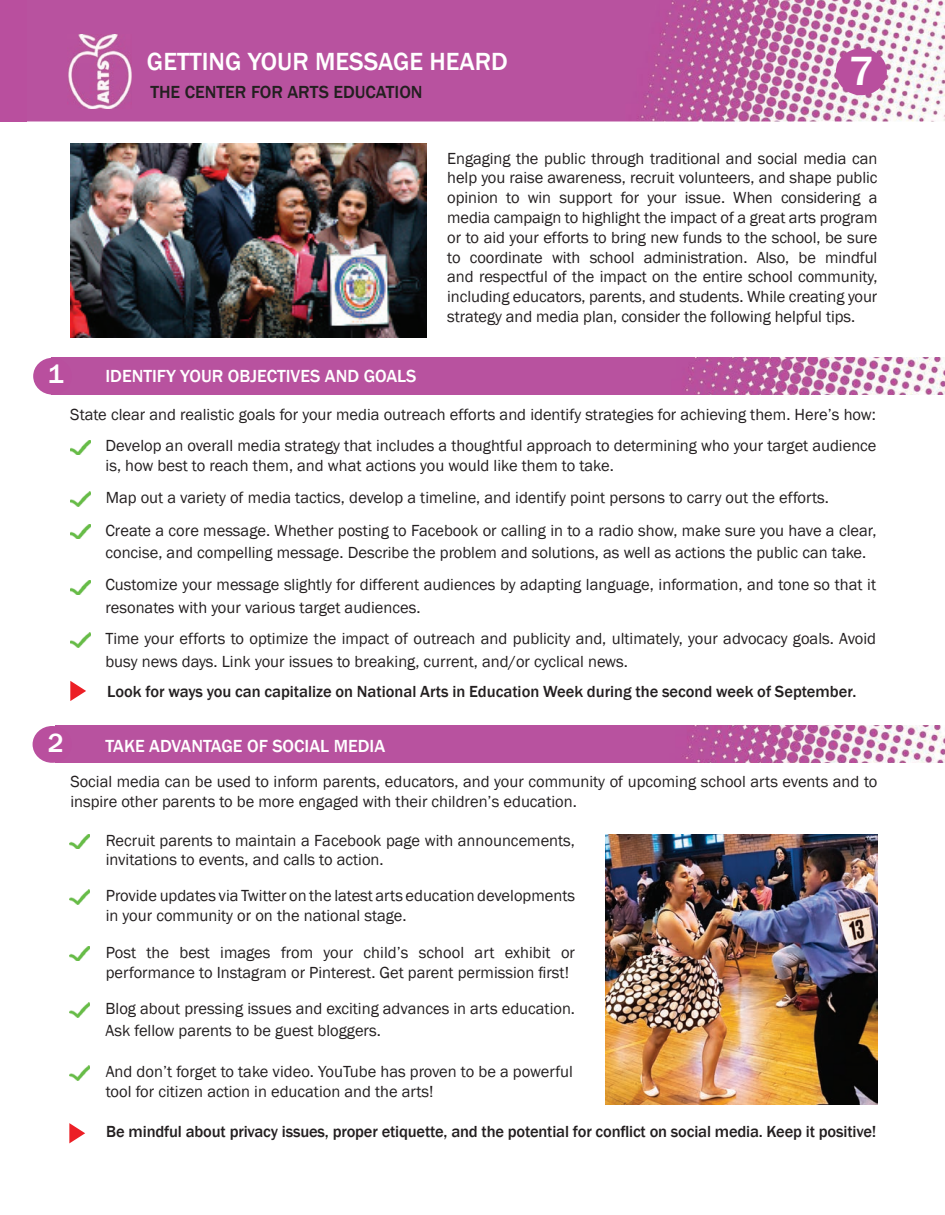
<style>
.page{position:relative;width:945px;height:1215px;background:#fff}
.page>*{position:absolute;margin:0;border:0;box-sizing:border-box;transform-origin:0 0}
.t1{font:500 42px "Franklin Gothic";color:#fff}
.t2{font:500 27px "Franklin Gothic";color:#fff}
.t3{font:500 25.5px "Franklin Gothic";color:#fff}
.t4{font:500 18px "Franklin Gothic";color:#fff}
.t5{font:500 18px "Franklin Gothic";color:#231f20}
.t6{font:16.5px/19.8px "Franklin Gothic";color:#231f20}
.t7{font:500 16.5px "Franklin Gothic";letter-spacing:-.01em;color:#231f20}
</style>
<div class="page">
<img style="left:27px;top:0;width:918px;height:122px">
<div style="left:836px;top:48px;width:51px;height:47px;background:#b94f9e;border-radius:50%"></div>
<img style="left:68px;top:35px;width:64px;height:74px">
<img style="left:57px;top:358px;width:888px;height:37px">
<div style="left:33px;top:358px;width:39px;height:37px;background:#b94f9e;border-radius:50%"></div>
<img style="left:57px;top:726px;width:888px;height:37px">
<div style="left:33px;top:726px;width:39px;height:37px;background:#b94f9e;border-radius:50%"></div>
<img style="left:69px;top:834px;width:21px;height:15px">
<img style="left:69px;top:1003px;width:21px;height:15px">
<img style="left:69px;top:890px;width:21px;height:14px">
<img style="left:69px;top:946px;width:21px;height:15px">
<img style="left:69px;top:1066px;width:21px;height:14px">
<img style="left:70px;top:440px;width:21px;height:15px">
<img style="left:70px;top:580px;width:21px;height:15px">
<img style="left:70px;top:492px;width:21px;height:14px">
<img style="left:70px;top:524px;width:21px;height:15px">
<img style="left:70px;top:633px;width:21px;height:14px">
<img style="left:605px;top:834px;width:272px;height:270px">
<svg style="left:70px;top:681px;width:16px;height:20px"></svg>
<img style="left:70px;top:143px;width:356px;height:195px">
<svg style="left:69px;top:1123px;width:16px;height:20px"></svg>
<div style="left:0;top:0;width:27px;height:122px;background:#b94f9e"></div>
<h3 class="t3" style="left:147px;top:46px;width:363px">GETTING YOUR MESSAGE HEARD</h3>
<p class="t5" style="left:150px;top:81px;width:274px">THE CENTER FOR ARTS EDUCATION</p>
<h1 class="t1" style="left:849px;top:45px;width:26px">7</h1>
<p class="t6" style="left:447px;top:149px;width:432px;text-align:justify">Engaging the public through traditional and social media can help you raise awareness, recruit volunteers, and shape public opinion to win support for your issue. When considering a media campaign to highlight the impact of a great arts program or to aid your efforts to bring new funds to the school, be sure to coordinate with school administration. Also, be mindful and respectful of the impact on the entire school community, including educators, parents, and students. While creating your strategy and media plan, consider the following helpful tips.</p>
<h2 class="t2" style="left:48px;top:358px;width:17px">1</h2>
<p class="t4" style="left:105px;top:365px;width:313px">IDENTIFY YOUR OBJECTIVES AND GOALS</p>
<p class="t6" style="left:70px;top:405px;width:807px">State clear and realistic goals for your media outreach efforts and identify strategies for achieving them. Here’s how:</p>
<p class="t6" style="left:106px;top:436px;width:772px">Develop an overall media strategy that includes a thoughtful approach to determining who your target audience is, how best to reach them, and what actions you would like them to take.</p>
<p class="t6" style="left:105px;top:482px;width:773px;line-height:32.4px">Map out a variety of media tactics, develop a timeline, and identify point persons to carry out the efforts.<br>Create a core message. Whether posting to Facebook or calling in to a radio show, make sure you have a clear,</p>
<p class="t6" style="left:105px;top:537px;width:772px;line-height:32.1px">concise, and compelling message. Describe the problem and solutions, as well as actions the public can take.<br>Customize your message slightly for different audiences by adapting language, information, and tone so that it</p>
<p class="t6" style="left:105px;top:592px;width:772px;line-height:31.3px">resonates with your various target audiences.<br>Time your efforts to optimize the impact of outreach and publicity and, ultimately, your advocacy goals. Avoid</p>
<p class="t6" style="left:105px;top:652px;width:524px">busy news days. Link your issues to breaking, current, and/or cyclical news.</p>
<p class="t7" style="left:107px;top:682px;width:751px">Look for ways you can capitalize on National Arts in Education Week during the second week of September.</p>
<h2 class="t2" style="left:48px;top:727px;width:17px">2</h2>
<p class="t4" style="left:105px;top:735px;width:281px">TAKE ADVANTAGE OF SOCIAL MEDIA</p>
<p class="t6" style="left:70px;top:772px;width:809px">Social media can be used to inform parents, educators, and your community of upcoming school arts events and to inspire other parents to be more engaged with their children’s education.</p>
<p class="t6" style="left:106px;top:831px;width:471px">Recruit parents to maintain a Facebook page with announcements, invitations to events, and calls to action.</p>
<p class="t6" style="left:106px;top:886px;width:471px">Provide updates via Twitter on the latest arts education developments in your community or on the national stage.</p>
<p class="t6" style="left:106px;top:943px;width:471px">Post the best images from your child’s school art exhibit or performance to Instagram or Pinterest. Get parent permission first!</p>
<p class="t6" style="left:106px;top:998px;width:471px;line-height:21.6px">Blog about pressing issues and exciting advances in arts education.<br>Ask fellow parents to be guest bloggers.</p>
<p class="t6" style="left:106px;top:1062px;width:469px">And don’t forget to take video. YouTube has proven to be a powerful tool for citizen action in education and the arts!</p>
<p class="t7" style="left:106px;top:1121px;width:772px">Be mindful about privacy issues, proper etiquette, and the potential for conflict on social media. Keep it positive!</p>
</div>
